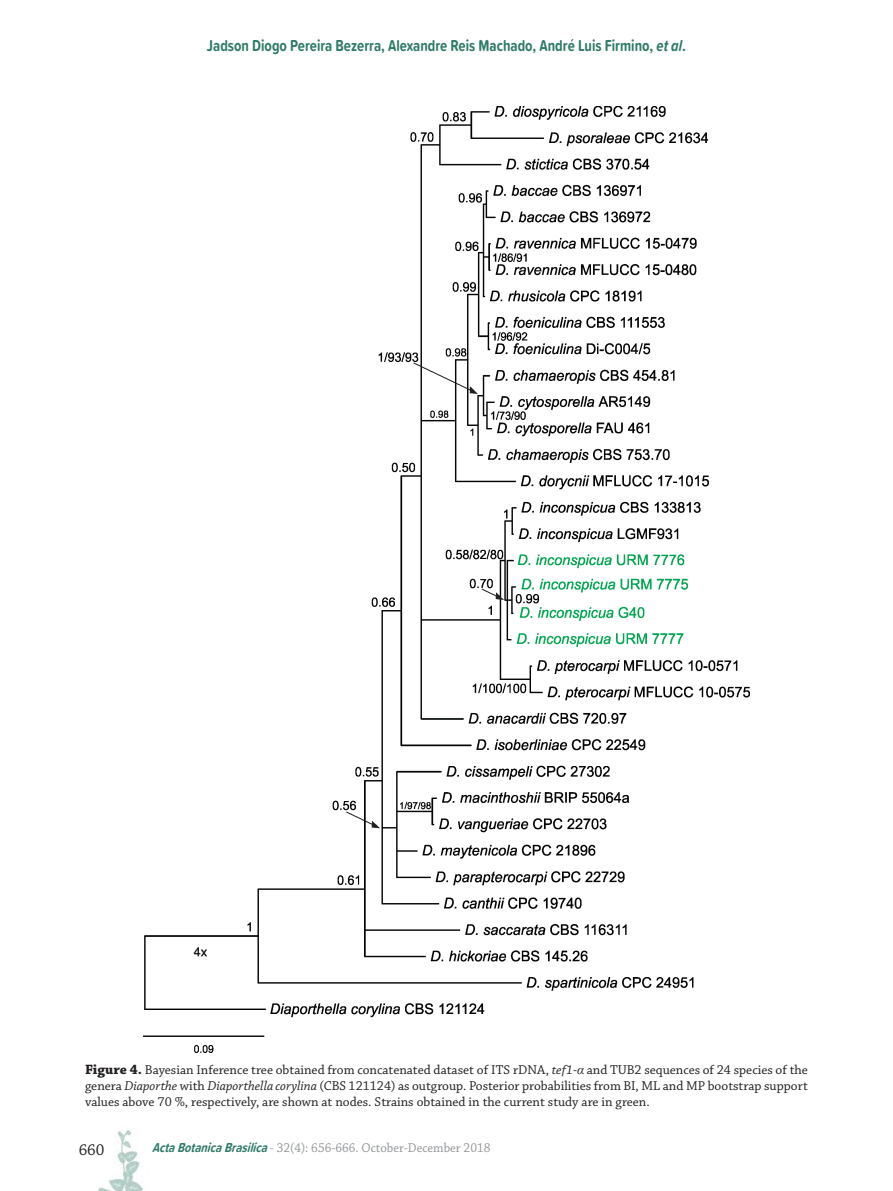
<style>
.page{position:relative;width:893px;height:1191px;background:#fff}
.page>*{position:absolute;margin:0;border:0;box-sizing:border-box;transform-origin:0 0}
.t1{font:700 16.5px "Proxima Soft Cond";color:#2f7b67;scale:.91 1}
.t2{font:16.5px "Chaparral Pro";color:#231f20}
.LEGENDA_-_Tabela_e_F{font:13.5px/16.2px "Chaparral Pro";color:#231f20;text-align:justify}
.t3{font:13.5px "Chaparral Pro";color:#939598;scale:.95 1}
.s1{font-style:italic}
.s2{font-weight:700;font-size:14.25px}
.s3{font-family:"Times New Roman";font-style:italic}
.s4{font-family:"Proxima Soft Cond";font-weight:700;font-style:italic;color:#2f7b67}
</style>
<div class="page">
<img style="left:98px;top:1130px;width:45px;height:61px">
<img style="left:144px;top:106px;width:605px;height:946px">
<p class="t1" style="left:207px;top:33px;width:528px">Jadson Diogo Pereira Bezerra, Alexandre Reis Machado, André Luis Firmino, <span class="s1">et al</span>.</p>
<p class="LEGENDA_-_Tabela_e_F" style="left:85px;top:1061px;width:724px"><span class="s2">Figure 4.</span> Bayesian Inference tree obtained from concatenated dataset of ITS rDNA, <span class="s1">tef1-</span><span class="s3">α</span> and TUB2 sequences of 24 species of the genera <span class="s1">Diaporthe</span> with <span class="s1">Diaporthella corylina</span> (CBS 121124) as outgroup. Posterior probabilities from BI, ML and MP bootstrap support values above 70 %, respectively, are shown at nodes. Strains obtained in the current study are in green.</p>
<p class="t2" style="left:79px;top:1141px;width:27px">660</p>
<p class="t3" style="left:152px;top:1140px;width:358px"><span class="s4">ActaBotanicaBrasilica</span>- 32(4): 656-666. October-December 2018</p>
</div>
